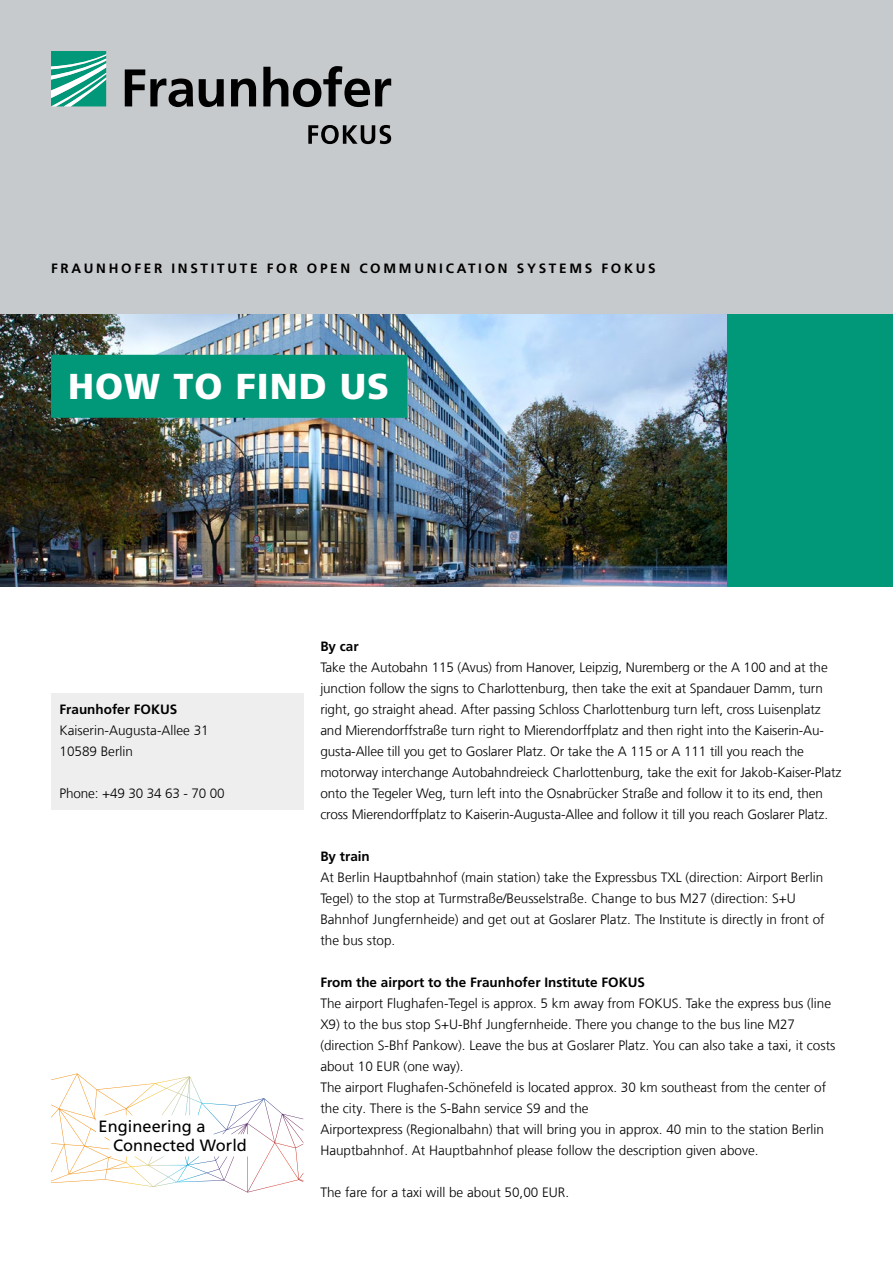
<style>
.page{position:relative;width:893px;height:1263px;background:#fff}
.page>*{position:absolute;margin:0;border:0;box-sizing:border-box;transform-origin:0 0}
.Title_24pt{font:900 36px "Frutiger LT Com";letter-spacing:.03em;color:#fff}
.t1{font:16.35px/18.6px "Frutiger LT Com";letter-spacing:.005em;color:#000}
.Running_text{font:300 13.5px/21px "Frutiger LT Com";letter-spacing:-.01em;color:#000}
.Running_text_without{font:300 13.5px/21px "Frutiger LT Com";color:#000}
.Contact{font:700 13.5px "Frutiger LT Com";color:#000}
.Contact-2{font:700 13.5px "Frutiger LT Com";letter-spacing:.2em;color:#000}
</style>
<div class="page">
<div style="left:0;top:0;width:893px;height:315px;background:#c7cacc"></div>
<img style="left:0;top:315px;width:728px;height:272px">
<div style="left:728px;top:315px;width:165px;height:272px;background:#009878"></div>
<svg style="left:51px;top:51px;width:55px;height:55px;background:#4bb59f"></svg>
<svg style="left:125px;top:66px;width:266px;height:41px"></svg>
<svg style="left:308px;top:125px;width:83px;height:19px"></svg>
<div style="left:51px;top:355px;width:356px;height:63px;background:#009878"></div>
<div style="left:51px;top:693px;width:252px;height:117px;background:#eeeeef"></div>
<svg style="left:51px;top:1073px;width:252px;height:119px"></svg>
<p class="Contact-2" style="left:51px;top:260px;width:606px">FRAUNHOFER INSTITUTE FOR OPEN COMMUNICATION SYSTEMS FOKUS</p>
<p class="Title_24pt" style="left:68px;top:364px;width:323px">HOW TO FIND US</p>
<p class="Contact" style="left:60px;top:701px;width:119px">Fraunhofer FOKUS</p>
<p class="Running_text_without" style="left:60px;top:720px;width:151px">Kaiserin-Augusta-Allee 31</p>
<p class="Running_text_without" style="left:60px;top:741px;width:75px">10589 Berlin</p>
<p class="Running_text_without" style="left:60px;top:783px;width:167px">Phone: +49 30 34 63 - 70 00</p>
<p class="t1" style="left:113px;top:1117px;width:135px;text-indent:-14px">Engineering a<br>Connected World</p>
<p class="Contact" style="left:320px;top:638px;width:40px">By car</p>
<p class="Running_text" style="left:320px;top:657px;width:523px">Take the Autobahn 115 (Avus) from Hanover, Leipzig, Nuremberg or the A 100 and at the junction follow the signs to Charlottenburg, then take the exit at Spandauer Damm, turn right, go straight ahead. After passing Schloss Charlottenburg turn left, cross Luisenplatz and Mierendorffstraße turn right to Mierendorffplatz and then right into the Kaiserin-Au&shy;gusta-Allee till you get to Goslarer Platz. Or take the A 115 or A 111 till you reach the motorway interchange Autobahndreieck Charlottenburg, take the exit for Jakob-Kaiser-Platz onto the Tegeler Weg, turn left into the Osnabrücker Straße and follow it to its end, then cross Mierendorffplatz to Kaiserin-Augusta-Allee and follow it till you reach Goslarer Platz.</p>
<p class="Contact" style="left:320px;top:848px;width:51px">By train</p>
<p class="Running_text" style="left:320px;top:867px;width:506px">At Berlin Hauptbahnhof (main station) take the Expressbus TXL (direction: Airport Berlin Tegel) to the stop at Turmstraße/Beusselstraße. Change to bus M27 (direction: S+U Bahnhof Jungfernheide) and get out at Goslarer Platz. The Institute is directly in front of the bus stop.</p>
<p class="Contact" style="left:320px;top:974px;width:326px">From the airport to the Fraunhofer Institute FOKUS</p>
<p class="Running_text_without" style="left:320px;top:993px;width:517px">The airport Flughafen-Tegel is approx. 5 km away from FOKUS. Take the express bus (line X9) to the bus stop S+U-Bhf Jungfernheide. There you change to the bus line M27 (direction S-Bhf Pankow). Leave the bus at Goslarer Platz. You can also take a taxi, it costs about 10 EUR (one way).</p>
<p class="Running_text_without" style="left:320px;top:1077px;width:507px">The airport Flughafen-Schönefeld is located approx. 30 km southeast from the center of the city. There is the S-Bahn service S9 and the</p>
<p class="Running_text_without" style="left:320px;top:1119px;width:505px">Airportexpress (Regionalbahn) that will bring you in approx. 40 min to the station Berlin<br>Hauptbahnhof. At Hauptbahnhof please follow the description given above.</p>
<p class="Running_text" style="left:320px;top:1182px;width:250px">The fare for a taxi will be about 50,00 EUR.</p>
</div>
